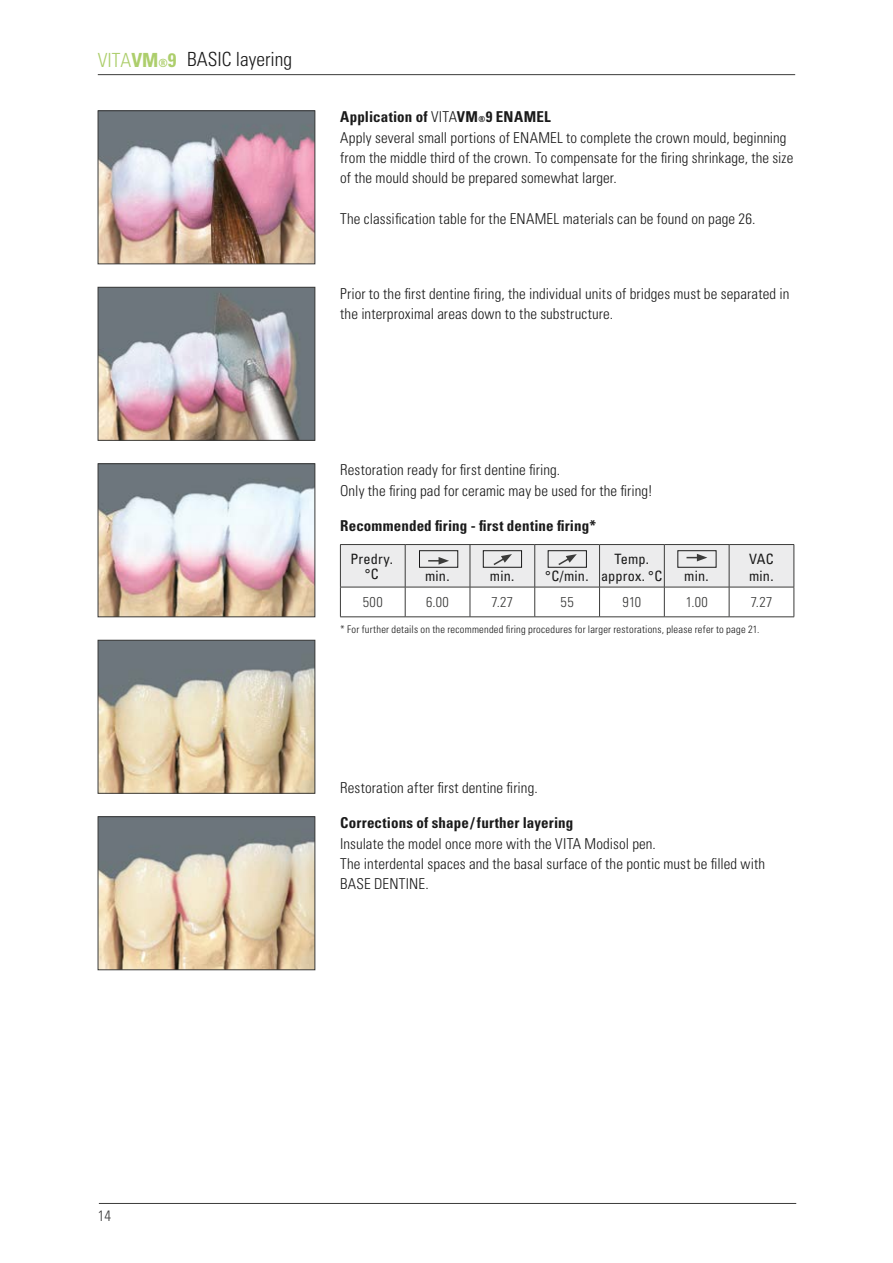
<style>
.page{position:relative;width:893px;height:1263px;background:#fff}
.page>*{position:absolute;margin:0;border:0;box-sizing:border-box;transform-origin:0 0}
.t1{font:300 condensed 19.5px "Univers LT";color:#1a1a1a}
.t2{font:300 condensed 19.5px "Univers LT";color:#adce6c}
.t3{font:300 condensed 15px/20.2px "Univers LT";letter-spacing:.005em;color:#1a1a1a}
.t4{font:700 condensed 15px "Univers LT";letter-spacing:.01em;color:#1a1a1a}
.t5{font:300 condensed 15px "Univers LT";color:#3b3b3a}
.t6{font:condensed 14.25px/16.5px "Univers LT";letter-spacing:.01em;color:#1a1a1a;text-align:center}
.t7{font:300 condensed 14.25px "Univers LT";letter-spacing:.025em;color:#3b3b3a}
.t8{font:300 condensed 10.5px "Univers LT";letter-spacing:.02em;color:#1a1a1a}
.s1{font-weight:700}
.s2{font-weight:700;font-size:11.25px}
.s3{font-weight:700;font-size:8.25px}
</style>
<div class="page">
<hr style="left:99px;top:1203px;width:697px;height:1px;background:#3b3b3a">
<hr style="left:98px;top:74px;width:697px;height:1px;background:#3b3b3a">
<img style="left:100px;top:289px;width:213px;height:150px">
<div style="left:98px;top:287px;width:217px;height:154px;border:1px solid #3b3b3a"></div>
<img style="left:100px;top:465px;width:213px;height:150px">
<div style="left:98px;top:463px;width:217px;height:154px;border:1px solid #3b3b3a"></div>
<img style="left:100px;top:642px;width:213px;height:149px">
<div style="left:98px;top:640px;width:217px;height:153px;border:1px solid #3b3b3a"></div>
<img style="left:100px;top:818px;width:213px;height:150px">
<div style="left:98px;top:816px;width:217px;height:154px;border:1px solid #3b3b3a"></div>
<img style="left:100px;top:113px;width:213px;height:149px">
<div style="left:98px;top:111px;width:217px;height:153px;border:1px solid #3b3b3a"></div>
<hr style="left:794px;top:545px;width:1px;height:42px;background:#3b3b3a">
<hr style="left:340px;top:587px;width:1px;height:30px;background:#3b3b3a">
<hr style="left:405px;top:587px;width:1px;height:30px;background:#3b3b3a">
<hr style="left:470px;top:587px;width:1px;height:30px;background:#3b3b3a">
<hr style="left:534px;top:587px;width:1px;height:30px;background:#3b3b3a">
<hr style="left:599px;top:587px;width:1px;height:30px;background:#3b3b3a">
<hr style="left:664px;top:587px;width:1px;height:30px;background:#3b3b3a">
<hr style="left:729px;top:587px;width:1px;height:30px;background:#3b3b3a">
<hr style="left:794px;top:587px;width:1px;height:30px;background:#3b3b3a">
<hr style="left:340px;top:587px;width:65px;height:1px;background:#3b3b3a">
<hr style="left:405px;top:587px;width:65px;height:1px;background:#3b3b3a">
<hr style="left:470px;top:587px;width:65px;height:1px;background:#3b3b3a">
<hr style="left:535px;top:587px;width:65px;height:1px;background:#3b3b3a">
<hr style="left:600px;top:587px;width:64px;height:1px;background:#3b3b3a">
<hr style="left:664px;top:587px;width:65px;height:1px;background:#3b3b3a">
<hr style="left:729px;top:587px;width:65px;height:1px;background:#3b3b3a">
<hr style="left:340px;top:617px;width:65px;height:1px;background:#3b3b3a">
<hr style="left:405px;top:617px;width:65px;height:1px;background:#3b3b3a">
<hr style="left:470px;top:617px;width:65px;height:1px;background:#3b3b3a">
<hr style="left:535px;top:617px;width:65px;height:1px;background:#3b3b3a">
<hr style="left:600px;top:617px;width:64px;height:1px;background:#3b3b3a">
<hr style="left:664px;top:617px;width:65px;height:1px;background:#3b3b3a">
<hr style="left:729px;top:617px;width:65px;height:1px;background:#3b3b3a">
<svg style="left:340px;top:544px;width:454px;height:43px"></svg>
<h1 class="t2" style="left:98px;top:48px;width:80px">VITA<span class="s1">VM</span><span class="s2">®</span><span class="s1">9</span></h1>
<h1 class="t1" style="left:187px;top:48px;width:107px">BASIC layering</h1>
<p class="t3" style="left:340px;top:107px;width:455px"><span class="s1">Application of</span> VITA<span class="s1">VM</span><span class="s3">®</span><span class="s1">9 ENAMEL<br></span>Apply several small portions of ENAMEL to complete the crown mould, beginning from the middle third of the crown. To compensate for the firing shrinkage, the size of the mould should be prepared somewhat larger.</p>
<p class="t3" style="left:340px;top:208px;width:417px">The classification table for the ENAMEL materials can be found on page 26.</p>
<p class="t3" style="left:340px;top:283px;width:451px">Prior to the first dentine firing, the individual units of bridges must be separated in the interproximal areas down to the substructure.</p>
<p class="t3" style="left:340px;top:460px;width:314px">Restoration ready for first dentine firing.<br>Only the firing pad for ceramic may be used for the firing!</p>
<p class="t4" style="left:340px;top:516px;width:257px">Recommended firing - first dentine firing*</p>
<p class="t6" style="left:350px;top:551px;width:44px;line-height:15px">Predry. °C</p>
<p class="t6" style="left:425px;top:567px;width:26px">min.</p>
<p class="t6" style="left:490px;top:567px;width:26px">min.</p>
<p class="t6" style="left:545px;top:567px;width:45px">°C/min.</p>
<p class="t6" style="left:601px;top:551px;width:63px">Temp. approx. °C</p>
<p class="t6" style="left:684px;top:567px;width:26px">min.</p>
<p class="t6" style="left:749px;top:551px;width:26px;text-align:left">VAC min.</p>
<p class="t7" style="left:363px;top:593px;width:21px">500</p>
<p class="t7" style="left:426px;top:593px;width:24px">6.00</p>
<p class="t7" style="left:491px;top:593px;width:23px">7.27</p>
<p class="t7" style="left:561px;top:593px;width:15px">55</p>
<p class="t7" style="left:623px;top:593px;width:20px">910</p>
<p class="t7" style="left:686px;top:593px;width:24px">1.00</p>
<p class="t7" style="left:751px;top:593px;width:23px">7.27</p>
<p class="t8" style="left:340px;top:623px;width:421px">* For further details on the recommended firing procedures for larger restorations, please refer to page 21.</p>
<p class="t3" style="left:340px;top:778px;width:199px">Restoration after first dentine firing.</p>
<p class="t4" style="left:340px;top:814px;width:235px">Corrections of shape/ further layering</p>
<p class="t3" style="left:340px;top:833px;width:427px">Insulate the model once more with the VITA Modisol pen.<br>The interdental spaces and the basal surface of the pontic must be filled with<br>BASE DENTINE.</p>
<p class="t5" style="left:98px;top:1206px;width:15px">14</p>
</div>
